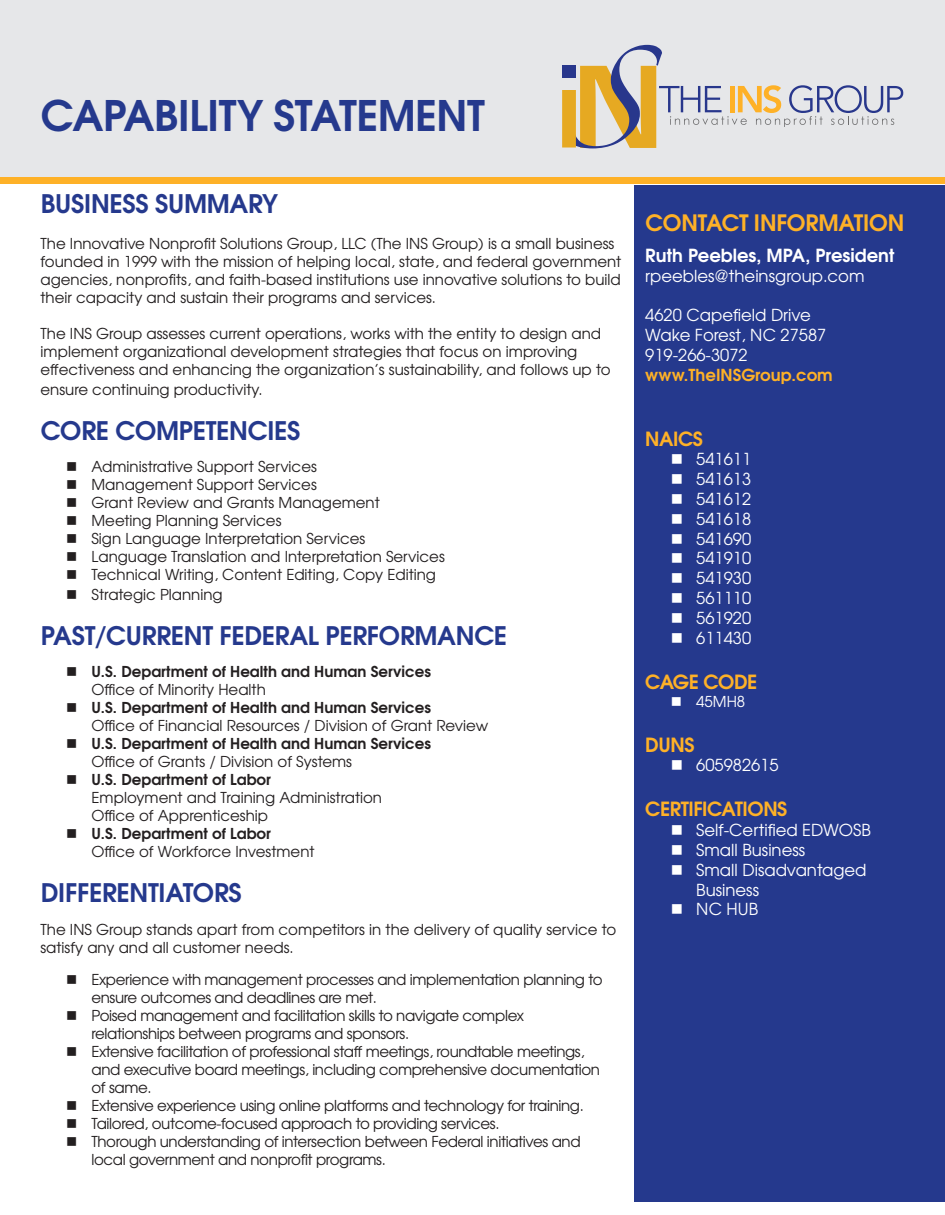
<style>
.page{position:relative;width:945px;height:1215px;background:#fff}
.page>*{position:absolute;margin:0;border:0;box-sizing:border-box;transform-origin:0 0}
.t1{font:700 42px "Te X Gyre Adventor";letter-spacing:-.01em;color:#25398d}
.t2{font:700 25.5px "Te X Gyre Adventor";letter-spacing:-.01em;color:#25398d}
.t3{font:700 22.5px "Te X Gyre Adventor";letter-spacing:-.01em;color:#feb127}
.t4{font:700 19.5px "Te X Gyre Adventor";letter-spacing:-.025em;color:#feb127}
.t5{font:700 18px "Te X Gyre Adventor";color:#fff}
.t6{font:16.5px/19.8px "Te X Gyre Adventor";color:#fff}
.t7{font:700 16.5px "Te X Gyre Adventor";color:#feb127}
.t8{font:15px/18px "Te X Gyre Adventor";color:#231f20}
.t9{font:15px/18px "Te X Gyre Adventor";letter-spacing:-.025em;color:#231f20}
.t10{font:700 15px/18px "Te X Gyre Adventor";color:#231f20}
.t11{font:15px "Te X Gyre Adventor";color:#fff}
.s1{font-weight:400}
.s2{font-weight:700}
</style>
<div class="page">
<div style="left:634px;top:185px;width:311px;height:1017px;background:#25398d"></div>
<div style="left:0;top:0;width:945px;height:182px;background:#e6e7e9"></div>
<svg style="left:562px;top:45px;width:341px;height:103px"></svg>
<div style="left:562px;top:65px;width:14px;height:13px;background:#28378c"></div>
<div style="left:0;top:178px;width:945px;height:6px;background:#feb127"></div>
<p class="t1" style="left:41px;top:79px;width:446px">CAPABILITY STATEMENT</p>
<p class="t2" style="left:41px;top:181px;width:239px">BUSINESS SUMMARY</p>
<p class="t8" style="left:40px;top:233px;width:582px">The Innovative Nonprofit Solutions Group, LLC (The INS Group) is a small business founded in 1999 with the mission of helping local, state, and federal government agencies, nonprofits, and faith-based institutions use innovative solutions to build their capacity and sustain their programs and services.</p>
<p class="t8" style="left:40px;top:323px;width:572px">The INS Group assesses current operations, works with the entity to design and implement organizational development strategies that focus on improving effectiveness and enhancing the organization’s sustainability, and follows up to</p>
<p class="t8" style="left:40px;top:379px;width:224px">ensure continuing productivity.</p>
<p class="t2" style="left:41px;top:408px;width:261px">CORE COMPETENCIES</p>
<p class="t8" style="left:92px;top:456px;width:227px">Administrative Support Services</p>
<p class="t8" style="left:92px;top:474px;width:227px">Management Support Services</p>
<p class="t8" style="left:92px;top:492px;width:290px">Grant Review and Grants Management</p>
<p class="t8" style="left:92px;top:510px;width:191px">Meeting Planning Services</p>
<p class="t8" style="left:92px;top:528px;width:275px">Sign Language Interpretation Services</p>
<p class="t8" style="left:92px;top:546px;width:355px">Language Translation and Interpretation Services</p>
<p class="t8" style="left:92px;top:564px;width:346px">Technical Writing, Content Editing, Copy Editing</p>
<p class="t8" style="left:92px;top:584px;width:133px">Strategic Planning</p>
<p class="t2" style="left:41px;top:613px;width:468px">PAST/CURRENT FEDERAL PERFORMANCE</p>
<p class="t10" style="left:92px;top:661px;width:341px">U.S. Department of Health and Human Services<br><span class="s1">OfficeofMinority</span></p>
<p class="t8" style="left:229px;top:680px;width:7px">Health</p>
<p class="t10" style="left:92px;top:697px;width:341px">U.S. Department of Health and Human Services<br><span class="s1">Officeof</span></p>
<p class="t8" style="left:165px;top:716px;width:9px">FinancialResources</p>
<p class="t8" style="left:304px;top:716px;width:30px">/ DivisionofGrantReview</p>
<p class="t10" style="left:92px;top:733px;width:341px">U.S. Department of Health and Human Services<br><span class="s1">OfficeofGrants</span></p>
<p class="t8" style="left:209px;top:752px;width:30px">/ DivisionofSystems</p>
<p class="t8" style="left:92px;top:770px;width:292px"><span class="s2">U.S. Department of Labor<br></span>Employment and Training Administration<br>OfficeofA</p>
<p class="t8" style="left:179px;top:806px;width:18px">pprenticeship</p>
<p class="t8" style="left:92px;top:824px;width:181px"><span class="s2">U.S. Department of Labor<br></span>OfficeofWorkforceInvestment</p>
<p class="t2" style="left:41px;top:871px;width:203px">DIFFERENTIATORS</p>
<p class="t8" style="left:40px;top:919px;width:577px">The INS Group stands apart from competitors in the delivery of quality service to satisfy any and all customer needs.</p>
<p class="t9" style="left:92px;top:969px;width:513px">Experience with management processes and implementation planning to ensure outcomes and deadlines are met.</p>
<p class="t9" style="left:92px;top:1005px;width:434px">Poised management and facilitation skills to navigate complex relationships between programs and sponsors.</p>
<p class="t9" style="left:92px;top:1041px;width:510px">Extensive facilitation of professional staff meetings, roundtable meetings, and executive board meetings, including comprehensive documentation of same.</p>
<p class="t9" style="left:92px;top:1095px;width:494px">Extensive experience using online platforms and technology for training.</p>
<p class="t9" style="left:92px;top:1113px;width:410px">Tailored, outcome-focused approach to providing services.</p>
<p class="t9" style="left:92px;top:1131px;width:491px">Thorough understanding of intersection between Federal initiatives and local government and nonprofit programs.</p>
<p class="t3" style="left:645px;top:203px;width:261px">CONTACT INFORMATION</p>
<p class="t5" style="left:645px;top:240px;width:251px">Ruth Peebles, MPA, President</p>
<p class="t6" style="left:645px;top:265px;width:221px">rpeebles@theinsgroup.com</p>
<p class="t6" style="left:645px;top:304px;width:167px">4620 Capefield Drive</p>
<p class="t6" style="left:645px;top:324px;width:183px">Wake Forest, NC 27587</p>
<p class="t6" style="left:645px;top:344px;width:104px">919-266-3072</p>
<p class="t7" style="left:645px;top:360px;width:189px">www.TheINSGroup.com</p>
<p class="t4" style="left:645px;top:422px;width:59px">NAICS</p>
<p class="t6" style="left:696px;top:448px;width:56px">541611</p>
<p class="t6" style="left:696px;top:468px;width:56px">541613</p>
<p class="t6" style="left:696px;top:488px;width:56px">541612</p>
<p class="t6" style="left:696px;top:508px;width:56px">541618</p>
<p class="t6" style="left:696px;top:528px;width:56px">541690</p>
<p class="t6" style="left:696px;top:547px;width:56px">541910</p>
<p class="t6" style="left:696px;top:567px;width:56px">541930</p>
<p class="t6" style="left:696px;top:587px;width:56px">561110</p>
<p class="t6" style="left:696px;top:607px;width:56px">561920</p>
<p class="t6" style="left:696px;top:627px;width:56px">611430</p>
<p class="t4" style="left:645px;top:665px;width:114px">CAGE CODE</p>
<p class="t11" style="left:696px;top:689px;width:50px">45MH8</p>
<p class="t4" style="left:645px;top:728px;width:51px">DUNS</p>
<p class="t6" style="left:696px;top:754px;width:84px">605982615</p>
<p class="t4" style="left:645px;top:792px;width:144px">CERTIFICATIONS</p>
<p class="t6" style="left:696px;top:819px;width:176px">Self-Certified EDWOSB</p>
<p class="t6" style="left:696px;top:839px;width:110px">Small Business</p>
<p class="t6" style="left:696px;top:859px;width:172px">Small Disadvantaged<br>Business</p>
<p class="t6" style="left:696px;top:898px;width:63px">NC HUB</p>
</div>
